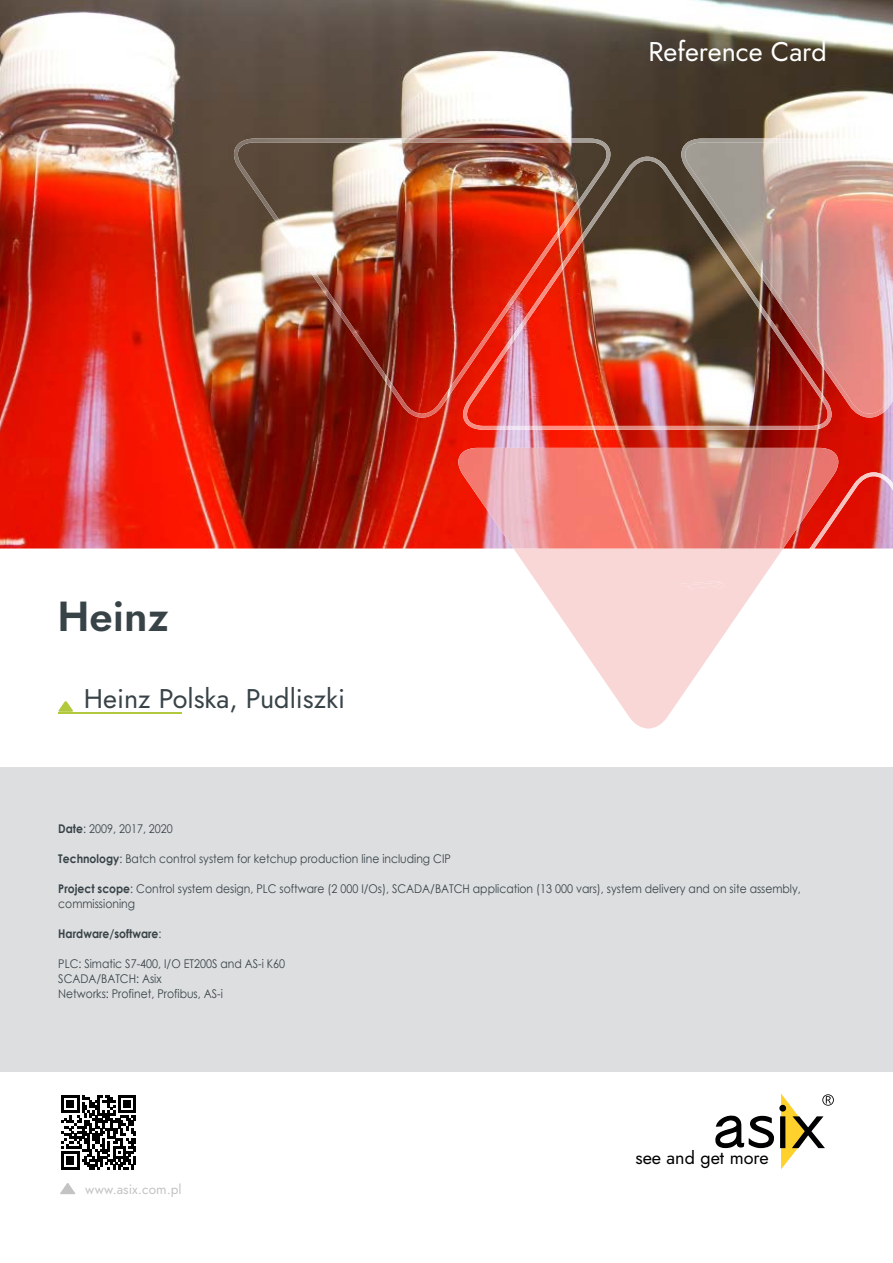
<style>
.page{position:relative;width:893px;height:1263px;background:#fff}
.page>*{position:absolute;margin:0;border:0;box-sizing:border-box;transform-origin:0 0}
.t1{font:600 42px "Jost";color:#384348}
.t2{font:27px "Jost";color:#384348}
.t3{font:27px "Jost";color:#fff}
.t4{font:18px "Jost";color:#000100}
.t5{font:13.5px "Jost";color:#c3c3c3}
.t6{font:12px/15px "Century Gothic";color:#384348;scale:.9 1}
.t7{font:700 12px "Century Gothic";color:#384348;scale:.9 1}
.s1{font-weight:700}
.s2{font-weight:400}
</style>
<div class="page">
<div style="left:0;top:768px;width:893px;height:304px;background:#dddedf"></div>
<img style="left:1px;top:0;width:892px;height:548px">
<img style="left:681px;top:139px;width:212px;height:279px">
<img style="left:463px;top:157px;width:369px;height:273px">
<img style="left:234px;top:139px;width:376px;height:279px">
<img style="left:838px;top:472px;width:55px;height:76px">
<svg style="left:513px;top:548px;width:270px;height:180px;fill:#f9d7d7"></svg>
<svg style="left:681px;top:581px;width:43px;height:7px"></svg>
<img style="left:458px;top:448px;width:380px;height:100px">
<hr style="left:58px;top:712px;width:124px;height:1px;background:#b2c93d">
<svg style="left:58px;top:701px;width:15px;height:11px"></svg>
<hr style="left:0;top:0;width:1px;height:926px;background:#25598b">
<svg style="left:61px;top:1095px;width:75px;height:74px"></svg>
<svg style="left:715px;top:1093px;width:119px;height:76px"></svg>
<svg style="left:60px;top:1183px;width:16px;height:11px"></svg>
<h1 class="t1" style="left:57px;top:587px;width:113px">Heinz</h1>
<h2 class="t2" style="left:84px;top:680px;width:263px">Heinz Polska, Pudliszki</h2>
<h2 class="t3" style="left:648px;top:33px;width:180px">Reference Card</h2>
<p class="t6" style="left:58px;top:821px;width:129px"><span class="s1">Date</span>: 2009, 2017, 2020</p>
<p class="t6" style="left:58px;top:851px;width:438px"><span class="s1">Technology</span>: Batch control system for ketchup production line including CIP</p>
<p class="t6" style="left:58px;top:881px;width:827px"><span class="s1">Project scope</span>: Control system design, PLC software (2 000 I/Os), SCADA/BATCH application (13 000 vars), system delivery and on site assembly, commissioning</p>
<p class="t7" style="left:58px;top:925px;width:116px">Hardware/software<span class="s2">:</span></p>
<p class="t6" style="left:58px;top:956px;width:254px">PLC: Simatic S7-400, I/O ET200S and AS-i K60<br>SCADA/BATCH: Asix<br>Networks: Profinet, Profibus, AS-i</p>
<p class="t5" style="left:85px;top:1180px;width:98px">www.asix.com.pl</p>
<h3 class="t4" style="left:635px;top:1146px;width:135px">see and get more</h3>
</div>
